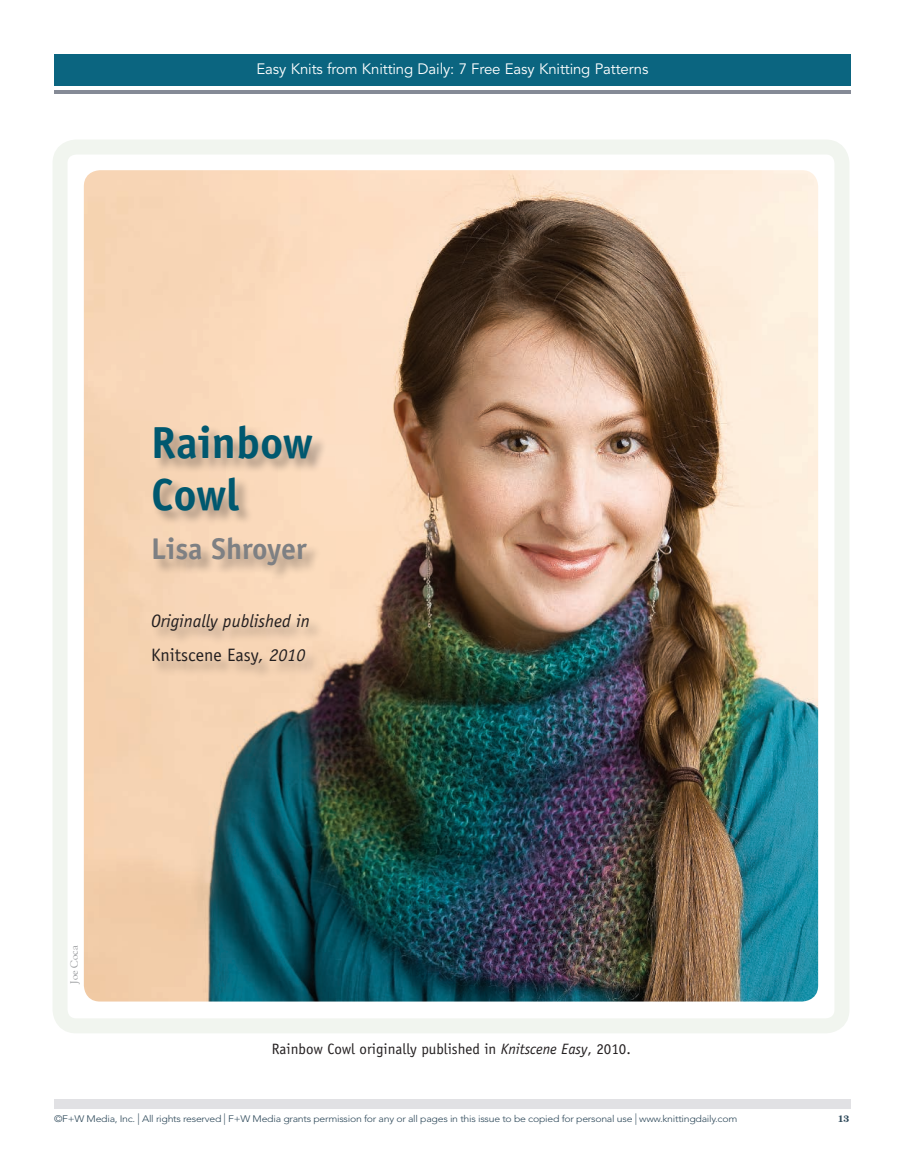
<style>
.page{position:relative;width:905px;height:1168px;background:#fff}
.page>*{position:absolute;margin:0;border:0;box-sizing:border-box;transform-origin:0 0}
.t1{font:700 45px/51.8px "Officina Sans Std";color:#00586f}
.t2{font:700 30px "Officina Sans Std";color:#7e8083}
.t3{font:italic 18px/34.5px "Officina Sans Std";color:#231f20}
.t4{font:15px "Avenir LT Std";letter-spacing:-.01em;color:#fff}
.t5{font:15px "Officina Sans Std";color:#231f20}
.t6{font:10.5px "Goudy Std";color:#939598}
.t7{font:300 9.45px "Avenir LT Std";letter-spacing:-.025em;color:#2d4859;scale:1.11 1}
.t8{font:700 9.45px "Century Std";color:#2d4859;scale:1.11 1}
.s1{font-style:normal}
.s2{font-style:italic}
.s3{font-size:11.55px}
</style>
<div class="page">
<div style="left:54px;top:54px;width:796px;height:31px;background:#0b6580"></div>
<hr style="left:54px;top:90px;width:796px;height:4px;background:#858a96">
<div style="left:54px;top:1099px;width:796px;height:9px;background:#e1e1e4"></div>
<div style="left:52px;top:140px;width:797px;height:893px;border:15px solid #f1f5ef;border-radius:16px"></div>
<img style="left:84px;top:170px;width:734px;height:831px">
<div style="left:152px;top:425px;width:176px;height:255px;background:#231f20;opacity:.4"></div>
<h3 class="t4" style="left:256px;top:61px;width:393px">Easy Knits from Knitting Daily: 7 Free Easy Knitting Patterns</h3>
<h1 class="t1" style="left:151px;top:416px;width:163px">Rainbow<br>Cowl</h1>
<h2 class="t2" style="left:151px;top:530px;width:157px">Lisa Shroyer</h2>
<h3 class="t3" style="left:151px;top:603px;width:160px">Originally published in<br><span class="s1">Knitscene Easy</span>, 2010</h3>
<p class="t6" style="left:68px;top:983px;width:40px;rotate:-90deg">Joe Coca</p>
<h3 class="t5" style="left:272px;top:1040px;width:360px">Rainbow Cowl originally published in <span class="s2">Knitscene Easy</span>, 2010.</h3>
<p class="t7" style="left:54px;top:1113px;width:617px">©F+W Media, Inc. <span class="s3">|</span> All rights reserved <span class="s3">|</span> F+W Media grants permission for any or all pages in this issue to be copied for personal use <span class="s3">|</span> www.knittingdaily.com</p>
<p class="t8" style="left:837px;top:1113px;width:12px">13</p>
</div>
